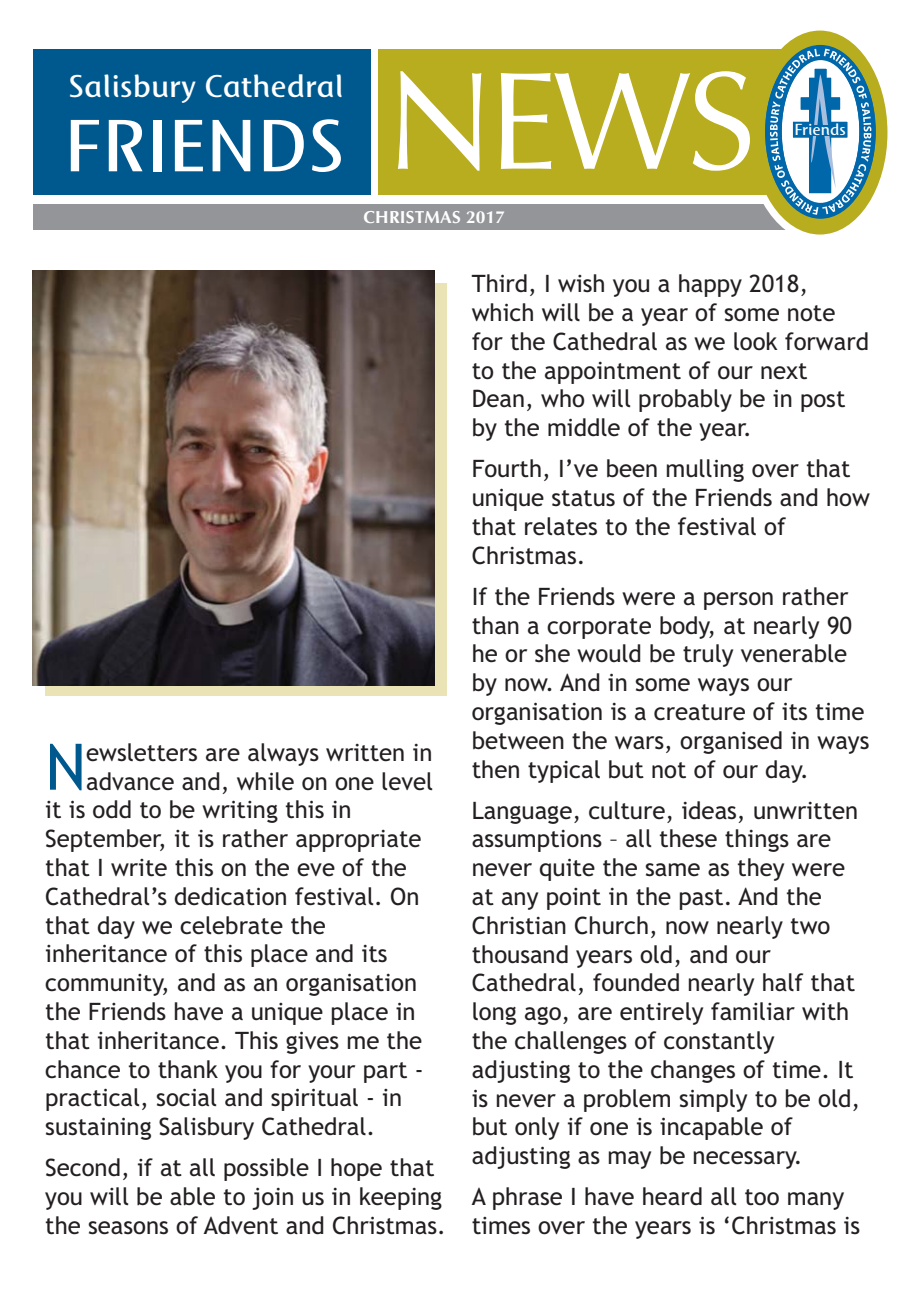
<style>
.page{position:relative;width:918px;height:1298px;background:#fff}
.page>*{position:absolute;margin:0;border:0;box-sizing:border-box;transform-origin:0 0}
.t1{font:71.6px "Mosquito Std";letter-spacing:.01em;color:#fff}
.t2{font:64.2px "Trebuchet MS";color:#00598e}
.t3{font:30.6px "Mosquito Std";color:#fff}
.t4{font:24px/28.8px "Trebuchet MS";color:#231f20}
.t5{font:700 17.4px "Optima";letter-spacing:.01em;color:#fff}
.t6{font:15.6px "Mosquito Pro";color:#fff}
.s1{font-family:"Optima";font-size:139.6px}
</style>
<div class="page">
<div style="left:33px;top:204px;width:785px;height:26px;background:#939598"></div>
<div style="left:747px;top:31px;width:148px;height:212px;background:#fff;border-radius:50%"></div>
<div style="left:379px;top:49px;width:439px;height:145px;background:#b8ac1f"></div>
<div style="left:33px;top:49px;width:337px;height:145px;background:#00598e"></div>
<div style="left:752px;top:31px;width:135px;height:204px;background:#b8ac1f;border-radius:50%"></div>
<svg style="left:765px;top:45px;width:111px;height:174px"></svg>
<div style="left:809px;top:126px;width:24px;height:10px;background:#0067ab"></div>
<div style="left:45px;top:283px;width:401px;height:412px;background:#e9e3b6"></div>
<img style="left:33px;top:271px;width:402px;height:414px">
<h1 class="t1" style="left:64px;top:115px;width:693px">FRIENDS <span class="s1">NEWS</span></h1>
<p class="t3" style="left:69px;top:73px;width:276px">Salisbury Cathedral</p>
<p class="t5" style="left:363px;top:210px;width:143px">CHRISTMAS 2017</p>
<p class="t6" style="left:794px;top:121px;width:53px">Friends</p>
<h2 class="t2" style="left:45px;top:742px;width:42px">N</h2>
<p class="t4" style="left:86px;top:740px;width:348px">ewsletters are always written in</p>
<p class="t4" style="left:86px;top:769px;width:349px">advance and, while on one level</p>
<p class="t4" style="left:45px;top:798px;width:308px">it is odd to be writing this in</p>
<p class="t4" style="left:45px;top:826px;width:378px">September, it is rather appropriate</p>
<p class="t4" style="left:45px;top:855px;width:363px">that I write this on the eve of the</p>
<p class="t4" style="left:45px;top:884px;width:376px">Cathedral’s dedication festival. On</p>
<p class="t4" style="left:45px;top:913px;width:282px">that day we celebrate the</p>
<p class="t4" style="left:45px;top:942px;width:344px">inheritance of this place and its</p>
<p class="t4" style="left:45px;top:970px;width:373px">community, and as an organisation</p>
<p class="t4" style="left:45px;top:999px;width:372px">the Friends have a unique place in</p>
<p class="t4" style="left:45px;top:1028px;width:379px">that inheritance. This gives me the</p>
<p class="t4" style="left:45px;top:1057px;width:380px">chance to thank you for your part -</p>
<p class="t4" style="left:45px;top:1086px;width:358px">practical, social and spiritual - in</p>
<p class="t4" style="left:45px;top:1114px;width:331px">sustaining Salisbury Cathedral.</p>
<p class="t4" style="left:45px;top:1155px;width:402px">Second, if at all possible I hope that you will be able to join us in keeping the seasons of Advent and Christmas.</p>
<p class="t4" style="left:472px;top:271px;width:399px">Third, I wish you a happy 2018, which will be a year of some note for the Cathedral as we look forward to the appointment of our next<br>Dean, who will probably be in post by the middle of the year.</p>
<p class="t4" style="left:472px;top:457px;width:400px">Fourth, I’ve been mulling over that unique status of the Friends and how that relates to the festival of<br>Christmas.</p>
<p class="t4" style="left:472px;top:584px;width:399px">If the Friends were a person rather than a corporate body, at nearly 90 he or she would be truly venerable by now. And in some ways our organisation is a creature of its time between the wars, organised in ways then typical but not of our day.</p>
<p class="t4" style="left:472px;top:798px;width:390px">Language, culture, ideas, unwritten assumptions – all these things are never quite the same as they were at any point in the past. And the<br>Christian Church, now nearly two thousand years old, and our<br>Cathedral, founded nearly half that long ago, are entirely familiar with the challenges of constantly adjusting to the changes of time. It is never a problem simply to be old, but only if one is incapable of adjusting as may be necessary.</p>
<p class="t4" style="left:472px;top:1184px;width:390px">A phrase I have heard all too many times over the years is ‘Christmas is</p>
</div>
